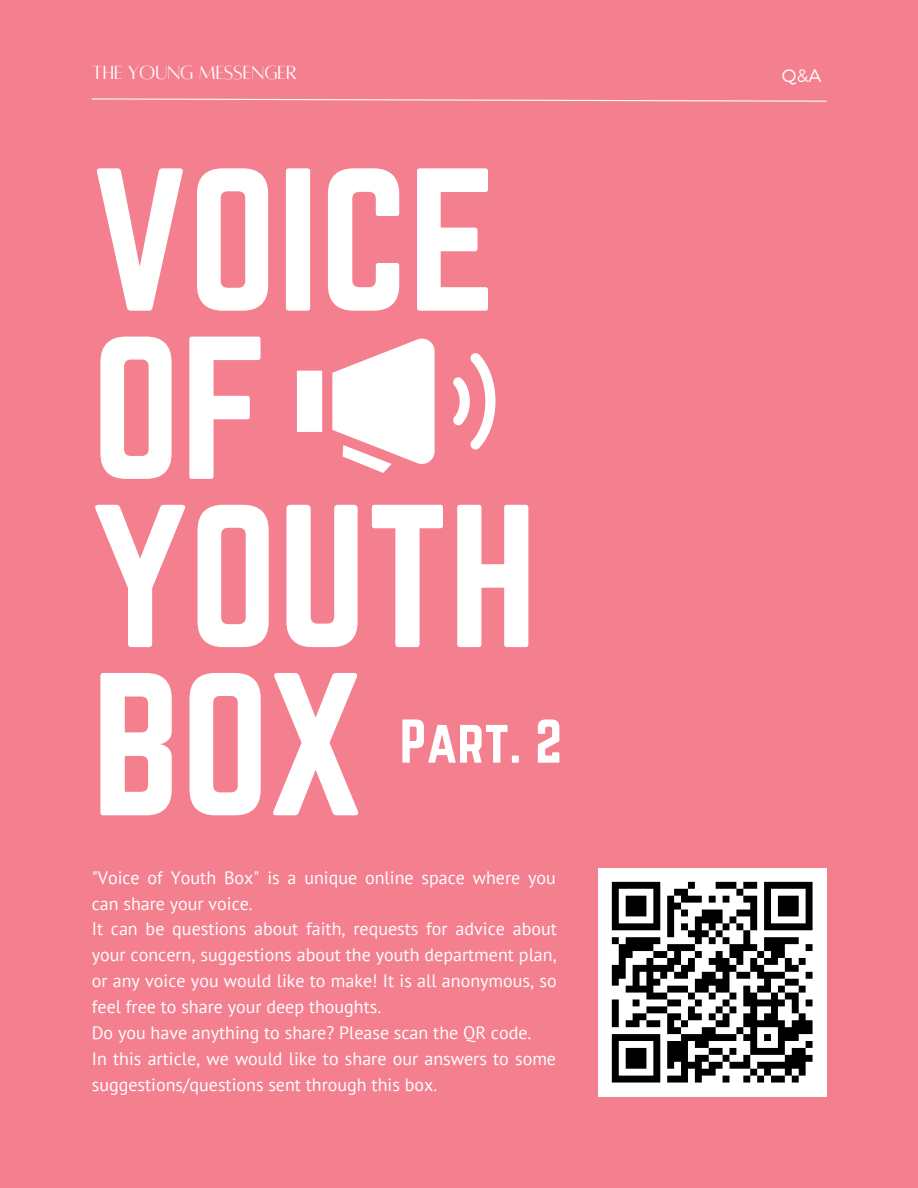
<style>
.page{position:relative;width:918px;height:1188px;background:#f47f8f}
.page>*{position:absolute;margin:0;border:0;box-sizing:border-box;transform-origin:0 0}
.t1{font:177.9px/168.1px "Norwester";color:#fff}
.t2{font:54px "Norwester";color:#fff}
.t3{font:21px "Alta regular";color:#fff}
.t4{font:18px/25.8px "PT Sans";color:#fff}
.t5{font:300 18px "Montserrat";color:#fff}
</style>
<div class="page">
<svg style="left:91px;top:98px;width:736px;height:4px"></svg>
<div style="left:598px;top:868px;width:228px;height:228px;background:#fff"></div>
<svg style="left:611px;top:881px;width:202px;height:202px"></svg>
<svg style="left:297px;top:338px;width:198px;height:135px"></svg>
<p class="t3" style="left:92px;top:63px;width:207px">THE YOUNG MESSENGER</p>
<p class="t5" style="left:782px;top:63px;width:41px">Q&amp;A</p>
<p class="t1" style="left:92px;top:155px;width:407px">VOICE</p>
<p class="t1" style="left:92px;top:324px;width:179px">OF</p>
<p class="t1" style="left:92px;top:492px;width:447px">YOUTH<br>BOX</p>
<p class="t2" style="left:400px;top:709px;width:164px">Part. 2</p>
<p class="t4" style="left:92px;top:864px;width:466px">"Voice of Youth Box" is a unique online space where you can share your voice.</p>
<p class="t4" style="left:92px;top:916px;width:467px;text-align:justify">It can be questions about faith, requests for advice about your concern, suggestions about the youth department plan, or any voice you would like to make! It is all anonymous, so feel free to share your deep thoughts.</p>
<p class="t4" style="left:92px;top:1019px;width:441px">Do you have anything to share? Please scan the QR code.</p>
<p class="t4" style="left:92px;top:1045px;width:466px">In this article, we would like to share our answers to some suggestions/questions sent through this box.</p>
</div>
